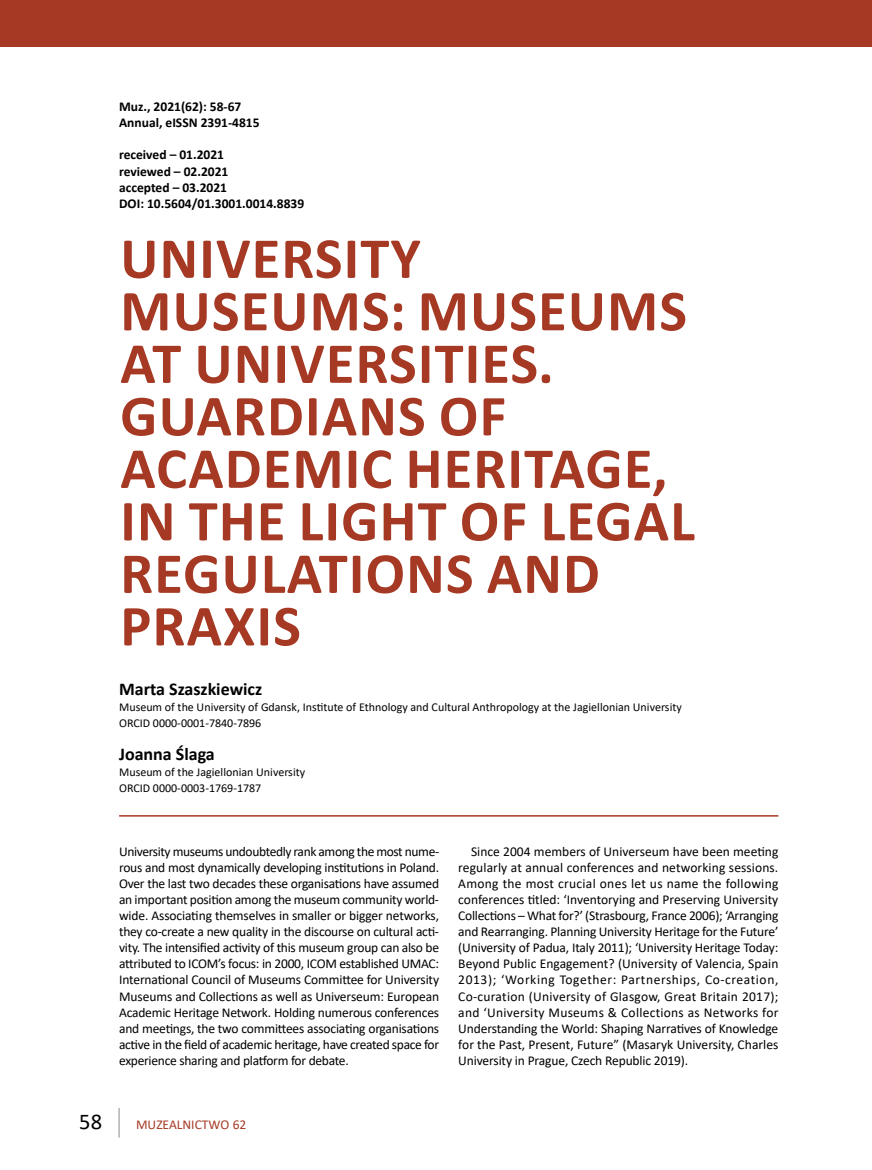
<style>
.page{position:relative;width:872px;height:1170px;background:#fff}
.page>*{position:absolute;margin:0;border:0;box-sizing:border-box;transform-origin:0 0}
.t1{font:700 58.5px/52.5px "Calibri";letter-spacing:.02em;color:#a53923}
.t2{font:22.5px "Calibri";color:#000}
.t3{font:700 18px "Calibri";color:#000}
.t4{font:13.5px/16px "Calibri";letter-spacing:-.02em;color:#000;text-align:justify}
.t5{font:700 13.5px/16px "Calibri";color:#000}
.t6{font:13.5px "Calibri";color:#a53923}
.t7{font:12px/16px "Calibri";color:#000}
</style>
<div class="page">
<hr style="left:118px;top:1107px;width:2px;height:30px;background:#b3b2b2">
<div style="left:0;top:0;width:872px;height:47px;background:#a53923"></div>
<hr style="left:119px;top:815px;width:659px;height:1px;background:#a53923">
<p class="t5" style="left:119px;top:99px;width:142px">Muz., 2021(62): 58-67<br>Annual, eISSN 2391-4815</p>
<p class="t5" style="left:119px;top:147px;width:187px">received – 01.2021<br>reviewed – 02.2021<br>accepted – 03.2021<br>DOI: 10.5604/01.3001.0014.8839</p>
<h1 class="t1" style="left:120px;top:231px;width:576px">UNIVERSITY<br>MUSEUMS: MUSEUMS<br>AT UNIVERSITIES.<br>GUARDIANS OF<br>ACADEMIC HERITAGE,<br>IN THE LIGHT OF LEGAL<br>REGULATIONS AND<br>PRAXIS</h1>
<h3 class="t3" style="left:119px;top:676px;width:145px">Marta Szaszkiewicz</h3>
<p class="t7" style="left:119px;top:699px;width:564px">Museum of the University of Gdansk, Institute of Ethnology and Cultural Anthropology at the Jagiellonian University<br>ORCID 0000-0001-7840-7896</p>
<h3 class="t3" style="left:119px;top:740px;width:97px">Joanna Ślaga</h3>
<p class="t7" style="left:119px;top:763px;width:188px">Museum of the Jagiellonian University<br>ORCID 0000-0003-1769-1787</p>
<p class="t4" style="left:119px;top:843px;width:321px">University museums undoubtedly rank among the most nume&shy;rous and most dynamically developing institutions in Poland.<br>Over the last two decades these organisations have assumed an important position among the museum community world&shy;wide. Associating themselves in smaller or bigger networks, they co-create a new quality in the discourse on cultural acti&shy;vity. The intensified activity of this museum group can also be attributed to ICOM’s focus: in 2000, ICOM established UMAC:<br>International Council of Museums Committee for University Museums and Collections as well as Universeum: European Academic Heritage Network. Holding numerous conferences and meetings, the two committees associating organisations active in the field of academic heritage, have created space for experience sharing and platform for debate.</p>
<p class="t4" style="left:458px;top:843px;width:322px;text-indent:13px">Since 2004 members of Universeum have been meeting regularly at annual conferences and networking sessions.<br>Among the most crucial ones let us name the following conferences titled: ‘Inventorying and Preserving University Collections – What for?’ (Strasbourg, France 2006); ‘Arranging and Rearranging. Planning University Heritage for the Future’ (University of Padua, Italy 2011); ‘University Heritage Today:<br>Beyond Public Engagement? (University of Valencia, Spain 2013); ‘Working Together: Partnerships, Co-creation, Co-curation (University of Glasgow, Great Britain 2017); and ‘University Museums &amp; Collections as Networks for Understanding the World: Shaping Narratives of Knowledge for the Past, Present, Future” (Masaryk University, Charles University in Prague, Czech Republic 2019).</p>
<h2 class="t2" style="left:79px;top:1105px;width:24px">58</h2>
<p class="t6" style="left:136px;top:1115px;width:112px">MUZEALNICTWO 62</p>
</div>
